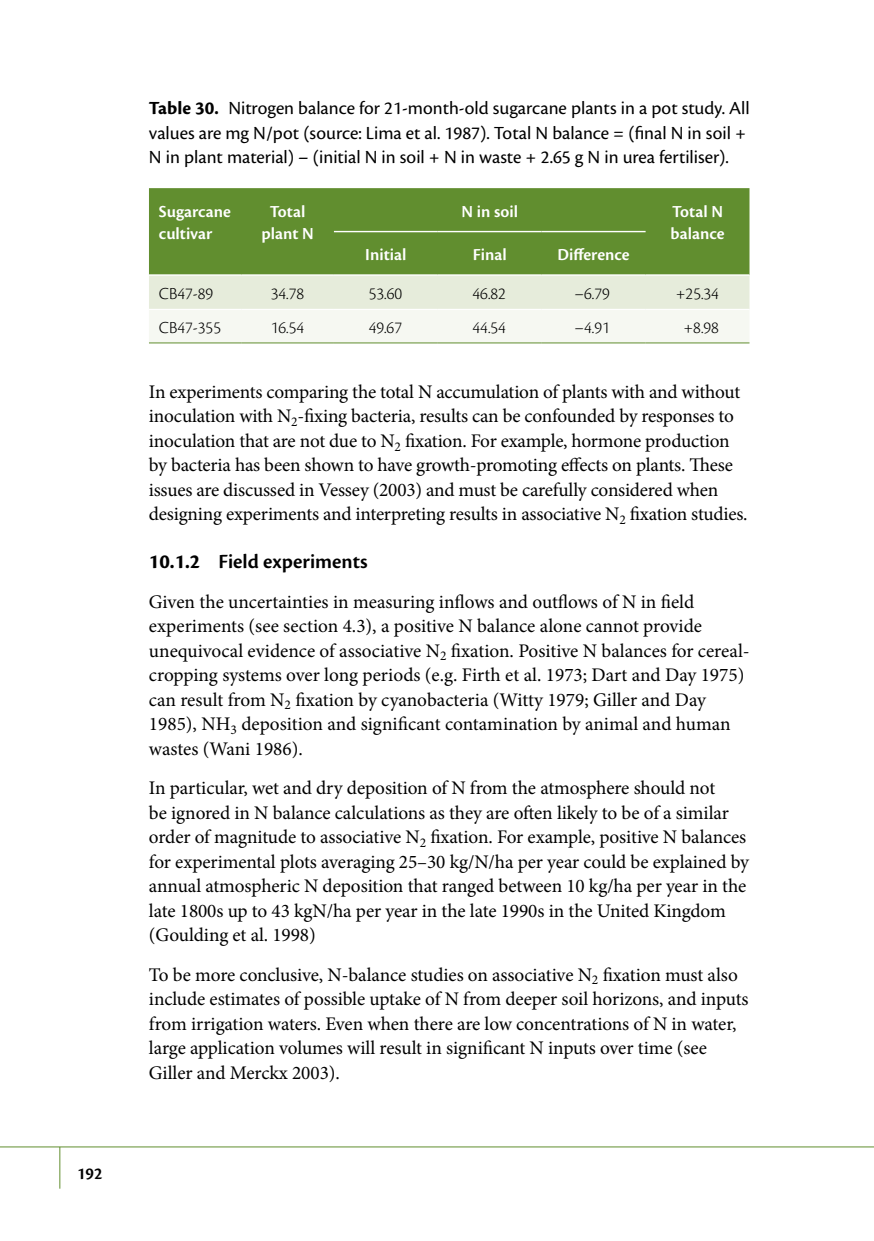
<style>
.page{position:relative;width:874px;height:1241px;background:#fff}
.page>*{position:absolute;margin:0;border:0;box-sizing:border-box;transform-origin:0 0}
.t1{font:600 21px "Cronos Pro";color:#000}
.t2{font:19.25px/24.5px "Minion Pro";letter-spacing:-.005em;color:#000}
.t3{font:19.25px/24.5px "Cronos Pro";color:#000}
.t4{font:600 17.5px/22.8px "Cronos Pro";color:#fff}
.t5{font:300 17.5px "Cronos Pro";color:#000}
.t6{font:600 17.5px "Cronos Pro";color:#000}
.s1{font-weight:700}
</style>
<div class="page">
<hr style="left:0;top:1146px;width:873px;height:1px;background:#618e2f">
<hr style="left:59px;top:1146px;width:1px;height:42px;background:#618e2f">
<div style="left:149px;top:188px;width:600px;height:86px;background:#618e2f"></div>
<svg style="left:149px;top:276px;width:600px;height:66px"></svg>
<hr style="left:334px;top:231px;width:103px;height:1px;background:#fff">
<hr style="left:437px;top:231px;width:104px;height:1px;background:#fff">
<hr style="left:541px;top:231px;width:104px;height:1px;background:#fff">
<hr style="left:149px;top:309px;width:92px;height:1px;background:#fff">
<hr style="left:241px;top:309px;width:93px;height:1px;background:#fff">
<hr style="left:334px;top:309px;width:103px;height:1px;background:#fff">
<hr style="left:437px;top:309px;width:104px;height:1px;background:#fff">
<hr style="left:541px;top:309px;width:104px;height:1px;background:#fff">
<hr style="left:645px;top:309px;width:104px;height:1px;background:#fff">
<hr style="left:149px;top:342px;width:92px;height:1px;background:#618e2f">
<hr style="left:241px;top:342px;width:93px;height:1px;background:#618e2f">
<hr style="left:334px;top:342px;width:103px;height:1px;background:#618e2f">
<hr style="left:437px;top:342px;width:104px;height:1px;background:#618e2f">
<hr style="left:541px;top:342px;width:104px;height:1px;background:#618e2f">
<hr style="left:645px;top:342px;width:104px;height:1px;background:#618e2f">
<p class="t6" style="left:77px;top:1163px;width:27px">192</p>
<p class="t3" style="left:149px;top:96px;width:602px"><span class="s1">Table 30.</span> Nitrogen balance for 21-month-old sugarcane plants in a pot study. All values are mg N/pot (source: Lima et al. 1987). Total N balance = (final N in soil +<br>N in plant material) – (initial N in soil + N in waste + 2.65 g N in urea fertiliser).</p>
<p class="t4" style="left:159px;top:200px;width:74px">Sugarcane cultivar</p>
<p class="t4" style="left:261px;top:200px;width:54px;text-align:center">Total plant N</p>
<p class="t4" style="left:461px;top:200px;width:58px">N in soil</p>
<p class="t4" style="left:670px;top:200px;width:55px">Total N balance</p>
<p class="t4" style="left:365px;top:243px;width:43px">Initial</p>
<p class="t4" style="left:472px;top:243px;width:35px">Final</p>
<p class="t4" style="left:557px;top:243px;width:74px">Difference</p>
<p class="t5" style="left:159px;top:284px;width:56px">CB47-89</p>
<p class="t5" style="left:271px;top:284px;width:35px">34.78</p>
<p class="t5" style="left:368px;top:284px;width:35px">53.60</p>
<p class="t5" style="left:472px;top:284px;width:35px">46.82</p>
<p class="t5" style="left:574px;top:284px;width:37px">–6.79</p>
<p class="t5" style="left:675px;top:284px;width:45px">+25.34</p>
<p class="t5" style="left:159px;top:317px;width:64px">CB47-355</p>
<p class="t5" style="left:271px;top:317px;width:35px">16.54</p>
<p class="t5" style="left:368px;top:317px;width:35px">49.67</p>
<p class="t5" style="left:472px;top:317px;width:35px">44.54</p>
<p class="t5" style="left:574px;top:317px;width:37px">–4.91</p>
<p class="t5" style="left:683px;top:317px;width:37px">+8.98</p>
<p class="t2" style="left:149px;top:379px;width:600px">In experiments comparing the total N accumulation of plants with and without inoculation with N<sub>2</sub>-fixing bacteria, results can be confounded by responses to inoculation that are not due to N<sub>2</sub> fixation. For example, hormone production by bacteria has been shown to have growth-promoting effects on plants. These issues are discussed in Vessey (2003) and must be carefully considered when designing experiments and interpreting results in associative N<sub>2</sub> fixation studies.</p>
<p class="t1" style="left:149px;top:549px;width:220px"><span class="s1">10.1.2</span> Field experiments</p>
<p class="t2" style="left:149px;top:589px;width:602px">Given the uncertainties in measuring inflows and outflows of N in field experiments (see section 4.3), a positive N balance alone cannot provide unequivocal evidence of associative N<sub>2</sub> fixation. Positive N balances for cereal&shy;cropping systems over long periods (e.g. Firth et al. 1973; Dart and Day 1975) can result from N<sub>2</sub> fixation by cyanobacteria (Witty 1979; Giller and Day 1985), NH<sub>3</sub> deposition and significant contamination by animal and human wastes (Wani 1986).</p>
<p class="t2" style="left:149px;top:775px;width:601px">In particular, wet and dry deposition of N from the atmosphere should not<br>be ignored in N balance calculations as they are often likely to be of a similar order of magnitude to associative N<sub>2</sub> fixation. For example, positive N balances for experimental plots averaging 25–30 kg/N/ha per year could be explained by annual atmospheric N deposition that ranged between 10 kg/ha per year in the late 1800s up to 43 kgN/ha per year in the late 1990s in the United Kingdom (Goulding et al. 1998)</p>
<p class="t2" style="left:149px;top:962px;width:601px">To be more conclusive, N-balance studies on associative N<sub>2</sub> fixation must also include estimates of possible uptake of N from deeper soil horizons, and inputs from irrigation waters. Even when there are low concentrations of N in water, large application volumes will result in significant N inputs over time (see Giller and Merckx 2003).</p>
</div>
